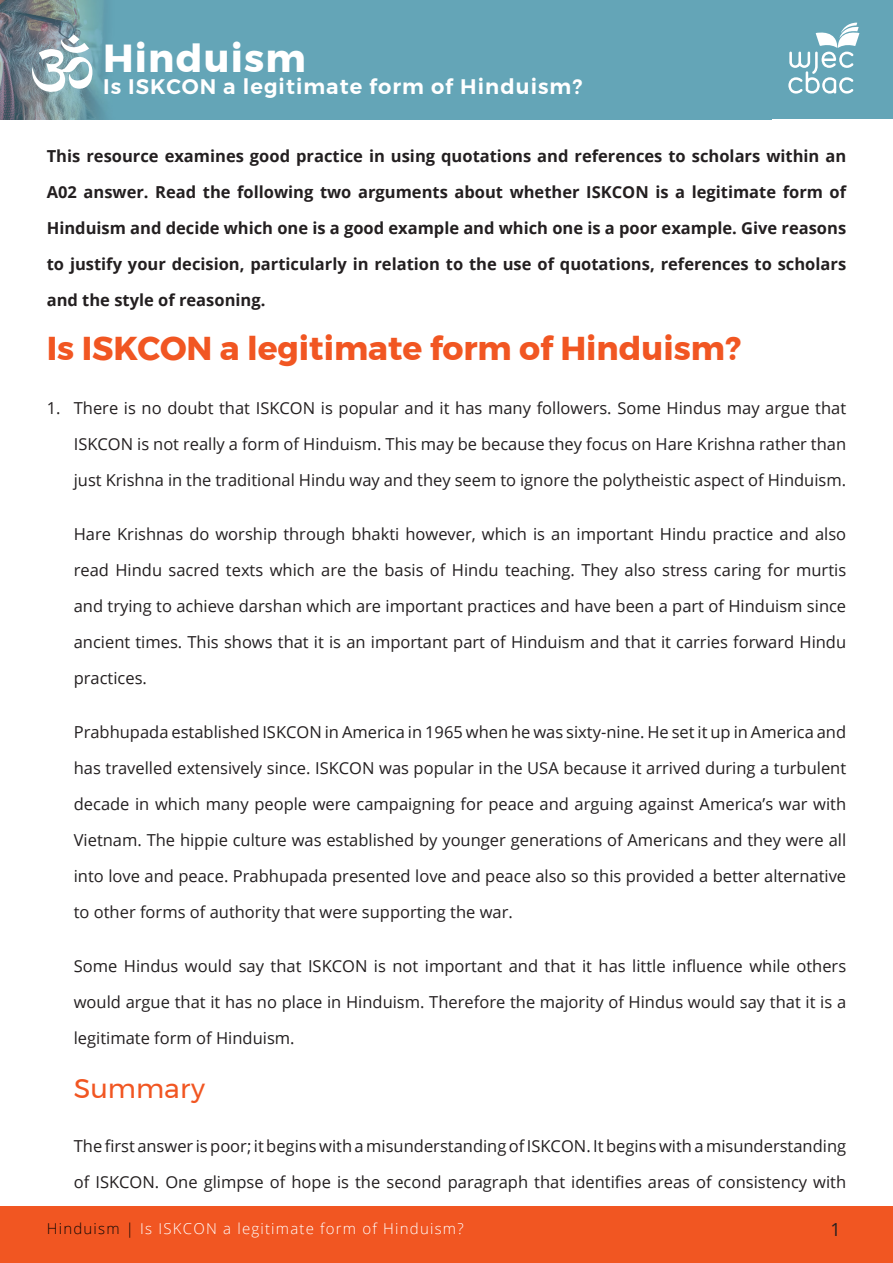
<style>
.page{position:relative;width:893px;height:1263px;background:#fff}
.page>*{position:absolute;margin:0;border:0;box-sizing:border-box;transform-origin:0 0}
.t1{font:700 39px "Montserrat";letter-spacing:.03em;color:#fff}
.t2{font:700 33px "Montserrat";color:#f15622}
.t3{font:27px "Montserrat";color:#f15622}
.t4{font:600 21px "Montserrat";letter-spacing:.05em;color:#fff}
.t5{font:18px "Open Sans";color:#231f20}
.Indent{font:16.5px/36px "Open Sans";color:#231f20;text-align:justify}
.Paragraph_text{font:700 16.5px/36px "Open Sans";color:#231f20;text-align:justify}
.t6{font:300 15px "Open Sans";letter-spacing:.08em;color:#fff}
.s1{color:#0c0806}
</style>
<div class="page">
<img style="left:0;top:0;width:767px;height:119px">
<div style="left:767px;top:0;width:126px;height:119px;background:#64a5b7"></div>
<svg style="left:788px;top:23px;width:71px;height:71px"></svg>
<div style="left:0;top:1206px;width:893px;height:57px;background:#f15622"></div>
<svg style="left:32px;top:34px;width:60px;height:59px"></svg>
<h1 class="t1" style="left:103px;top:27px;width:204px">Hinduism</h1>
<p class="t4" style="left:103px;top:70px;width:481px">Is ISKCON a legitimate form of Hinduism?</p>
<p class="Paragraph_text" style="left:47px;top:138px;width:801px">This resource examines good practice in using quotations and references to scholars within an A02 answer. Read the following two arguments about whether ISKCON is a legitimate form of Hinduism and decide which one is a good example and which one is a poor example. Give reasons to justify your decision, particularly in relation to the use of quotations, references to scholars and the style of reasoning.</p>
<h1 class="t2" style="left:47px;top:322px;width:695px">Is ISKCON a legitimate form of Hinduism?</h1>
<p class="Indent" style="left:74px;top:390px;width:774px;text-indent:-27px">1. There is no doubt that ISKCON is popular and it has many followers. Some Hindus may argue that ISKCON is not really a form of Hinduism. This may be because they focus on Hare Krishna rather than just Krishna in the traditional Hindu way and they seem to ignore the polytheistic aspect of Hinduism.</p>
<p class="Indent" style="left:74px;top:516px;width:774px">Hare Krishnas do worship through bhakti however, which is an important Hindu practice and also read Hindu sacred texts which are the basis of Hindu teaching. They also stress caring for murtis and trying to achieve darshan which are important practices and have been a part of Hinduism since ancient times. This shows that it is an important part of Hinduism and that it carries forward Hindu practices.</p>
<p class="Indent" style="left:74px;top:714px;width:774px">Prabhupada established ISKCON in America in 1965 when he was sixty-nine. He set it up in America and has travelled extensively since. ISKCON was popular in the USA because it arrived during a turbulent decade in which many people were campaigning for peace and arguing against America’s war with Vietnam. The hippie culture was established by younger generations of Americans and they were all into love and peace. Prabhupada presented love and peace also so this provided a better alternative to other forms of authority that were supporting the war.</p>
<p class="Indent" style="left:74px;top:948px;width:774px">Some Hindus would say that ISKCON is not important and that it has little influence while others would argue that it has no place in Hinduism. Therefore the majority of Hindus would say that it is a legitimate form of Hinduism.</p>
<h2 class="t3" style="left:74px;top:1068px;width:133px">Summary</h2>
<p class="Indent" style="left:74px;top:1128px;width:774px">The first answer is poor; it begins with a misunderstanding of ISKCON. It begins with a misunderstanding of ISKCON. One glimpse of hope is the second paragraph that identifies areas of consistency with</p>
<p class="t6" style="left:47px;top:1218px;width:418px"><span class="s1">Hinduism |</span> Is ISKCON a legitimate form of Hinduism?</p>
<p class="t5" style="left:830px;top:1217px;width:12px">1</p>
</div>
